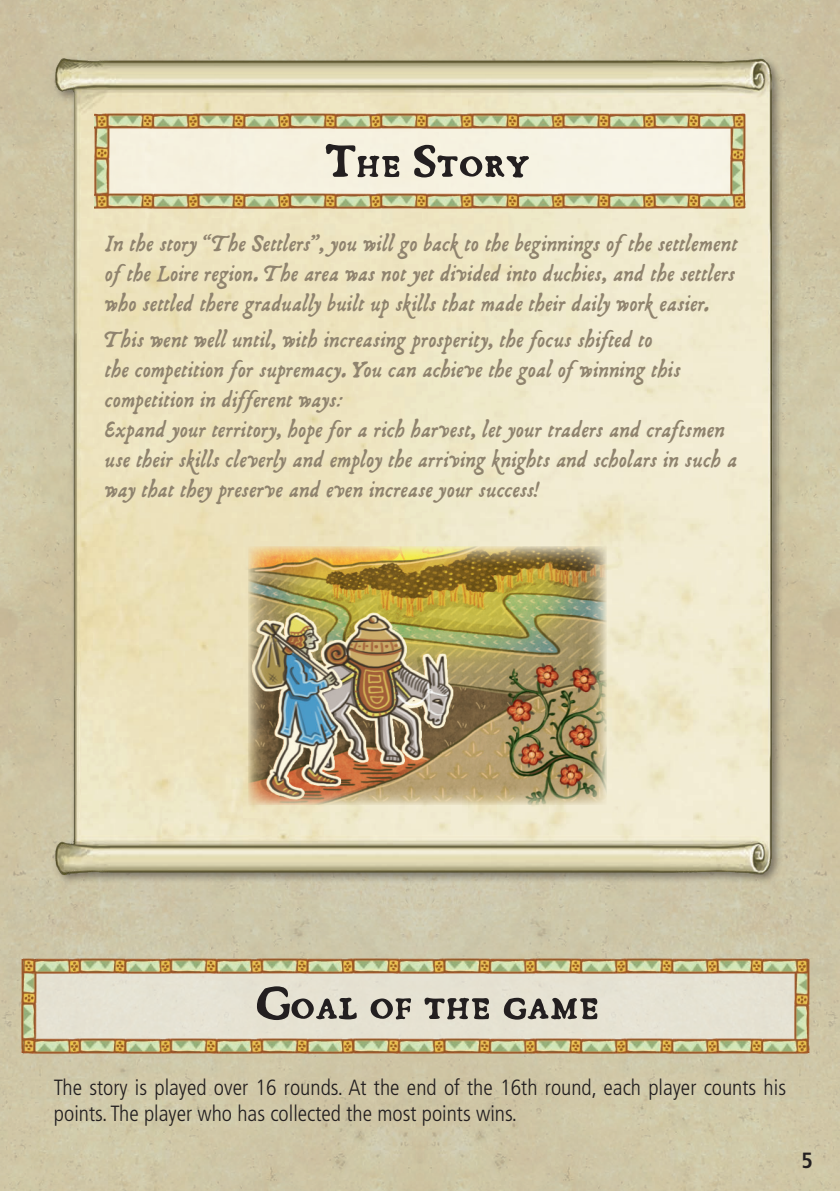
<style>
.page{position:relative;width:840px;height:1191px;background:#fff}
.page>*{position:absolute;margin:0;border:0;box-sizing:border-box;transform-origin:0 0}
.t1{font:50px "Sonnet SC";color:#231f20}
.t2{font:24px/30px "Sonnet Swash Caps";letter-spacing:.01em;color:#8f836e}
.t3{font:300 condensed 22px/26.4px "Frutiger";color:#231f20}
.t4{font:700 condensed 22px "Frutiger";color:#231f20}
</style>
<div class="page">
<div style="left:0;top:0;width:839px;height:1191px;background:#cec6a6"></div>
<img style="left:39px;top:42px;width:754px;height:120px">
<img style="left:39px;top:162px;width:757px;height:730px">
<div style="left:102px;top:118px;width:635px;height:85px;background:#f6f2e0"></div>
<div style="left:25px;top:963px;width:775px;height:85px;background:#e5e2d2"></div>
<img style="left:249px;top:547px;width:357px;height:257px">
<img style="left:730px;top:115px;width:15px;height:92px">
<img style="left:94px;top:128px;width:15px;height:66px">
<img style="left:94px;top:113px;width:649px;height:15px">
<img style="left:94px;top:194px;width:649px;height:14px">
<img style="left:793px;top:959px;width:15px;height:93px">
<img style="left:21px;top:960px;width:15px;height:92px">
<img style="left:23px;top:958px;width:784px;height:15px">
<img style="left:23px;top:1038px;width:784px;height:15px">
<p class="t1" style="left:325px;top:130px;width:206px">The Story</p>
<p class="t2" style="left:105px;top:228px;width:633px;text-align:justify">In the story “The Settlers”, you will go back to the beginnings of the settlement of the Loire region. The area was not yet divided into duchies, and the settlers who settled there gradually built up skills that made their daily work easier.</p>
<p class="t2" style="left:105px;top:324px;width:621px">This went well until, with increasing prosperity, the focus shifted to<br>the competition for supremacy. You can achieve the goal of winning this competition in different ways<br>Expand your territory, hope for a rich harvest, let your traders and craftsmen</p>
<p class="t2" style="left:272px;top:384px;width:113px">:</p>
<p class="t2" style="left:105px;top:444px;width:633px">use their skills cleverly and employ the arriving knights and scholars in such a way that they preserve and even increase your success!</p>
<p class="t1" style="left:256px;top:972px;width:344px">Goal of the game</p>
<p class="t3" style="left:54px;top:1074px;width:733px">The story is played over 16 rounds. At the end of the 16th round, each player counts his points. The player who has collected the most points wins.</p>
<p class="t4" style="left:801px;top:1147px;width:13px">5</p>
</div>
